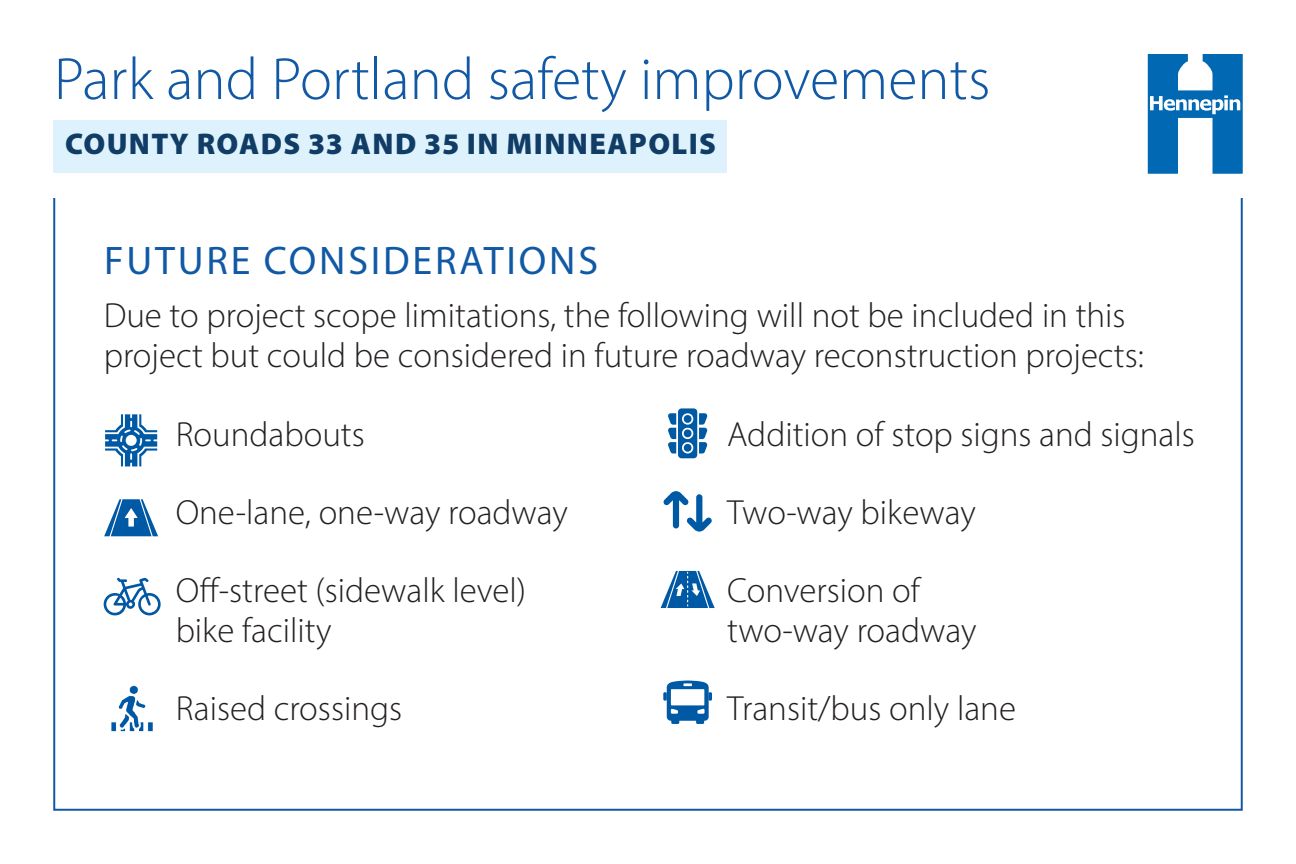
<style>
.page{position:relative;width:1296px;height:864px;background:#fff}
.page>*{position:absolute;margin:0;border:0;box-sizing:border-box;transform-origin:0 0}
.t1{font:300 60px "Myriad Pro";color:#1159a5}
.t2{font:40px "Myriad Pro";letter-spacing:.07em;color:#1159a5}
.P2{font:300 35px/40px "Myriad Pro";color:#231f20}
.t3{font:900 30px "Myriad Pro";letter-spacing:.045em;color:#103c66}
</style>
<div class="page">
<div style="left:54px;top:120px;width:673px;height:53px;background:#ddf2fc"></div>
<svg style="left:1148px;top:54px;width:95px;height:120px"></svg>
<svg style="left:105px;top:414px;width:52px;height:52px"></svg>
<svg style="left:104px;top:499px;width:54px;height:37px"></svg>
<svg style="left:104px;top:578px;width:57px;height:37px"></svg>
<img style="left:111px;top:685px;width:42px;height:47px">
<svg style="left:668px;top:408px;width:39px;height:50px"></svg>
<svg style="left:664px;top:491px;width:48px;height:41px"></svg>
<svg style="left:661px;top:571px;width:54px;height:37px"></svg>
<svg style="left:663px;top:681px;width:49px;height:43px"></svg>
<h2 class="t1" style="left:54px;top:43px;width:938px">Park and Portland safety improvements</h2>
<h3 class="t3" style="left:65px;top:124px;width:653px">COUNTY ROADS 33 AND 35 IN MINNEAPOLIS</h3>
<h4 class="t2" style="left:104px;top:236px;width:495px">FUTURE CONSIDERATIONS</h4>
<p class="P2" style="left:104px;top:295px;width:1042px">Due to project scope limitations, the following will not be included in this project but could be considered in future roadway reconstruction projects:</p>
<p class="P2" style="left:176px;top:414px;width:191px">Roundabouts</p>
<p class="P2" style="left:727px;top:414px;width:469px">Addition of stop signs and signals</p>
<p class="P2" style="left:176px;top:492px;width:394px">One-lane, one-way roadway</p>
<p class="P2" style="left:727px;top:492px;width:250px">Two-way bikeway</p>
<p class="P2" style="left:176px;top:570px;width:352px">Off-street (sidewalk level) bike facility</p>
<p class="P2" style="left:727px;top:570px;width:251px">Conversion of two-way roadway</p>
<p class="P2" style="left:176px;top:688px;width:228px">Raised crossings</p>
<p class="P2" style="left:727px;top:688px;width:290px">Transit/bus only lane</p>
</div>
